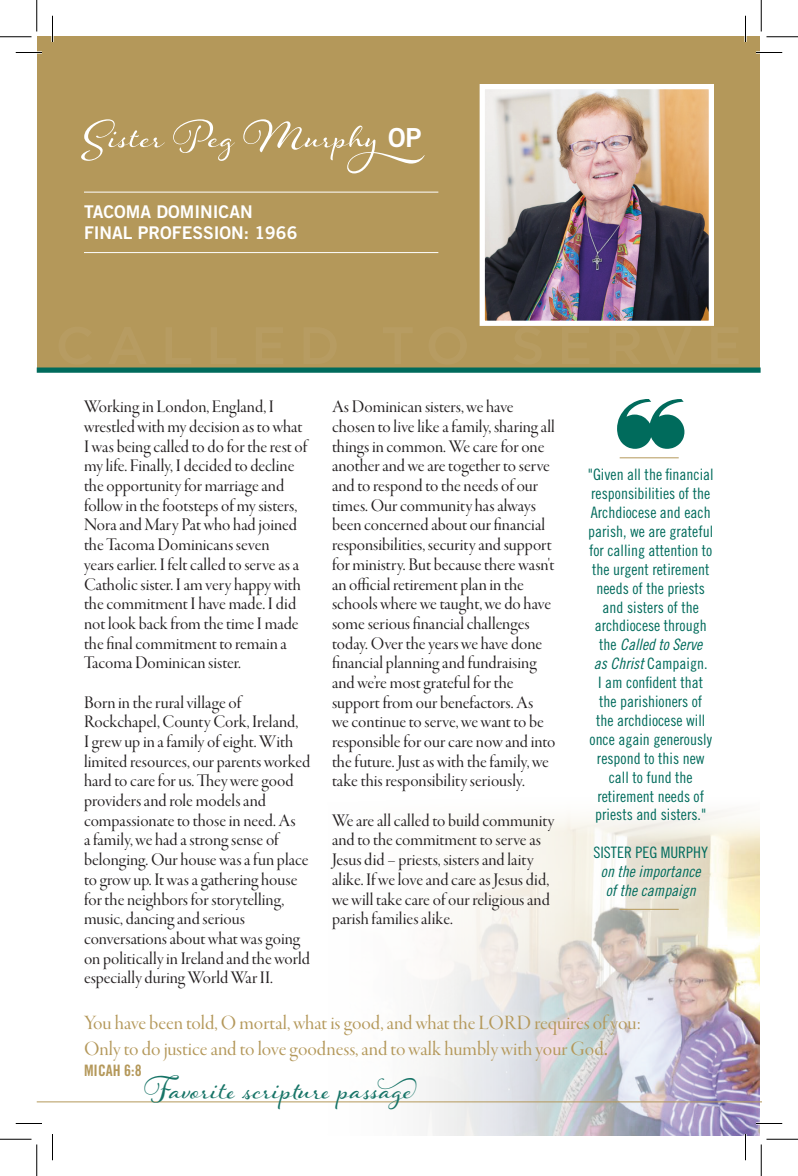
<style>
.page{position:relative;width:798px;height:1176px;background:#fff}
.page>*{position:absolute;margin:0;border:0;box-sizing:border-box;transform-origin:0 0}
.t1{font:52.5px "Hummingbird";color:#fff}
.t2{font:43.75px "Hummingbird";color:#177467}
.t3{font:21px/25.2px "Garamond Premr Pro Disp";color:#b4985a}
.t4{font:18.38px/19.6px "Garamond Premr Pro Disp";color:#231f20}
.t5{font:17.5px "Trade Gothic LT Std Bd 2";color:#fff}
.t6{font:15.75px/18.9px "Trade Gothic LT Std Cn 18";color:#006b5c;text-align:center}
.t7{font:15.75px "Trade Gothic LT Std Cn 18 Obl";color:#006b5c}
.t8{font:15.75px "Trade Gothic LT Std Bd Cn 20";color:#b4985a}
.s1{font-family:"Trade Gothic LT Std Bd 2";font-size:26.25px}
.s2{font-family:"Trade Gothic LT Std Cn 18 Obl"}
.s3{font-family:"Garamond Premr Pro"}
</style>
<div class="page">
<img style="left:239px;top:810px;width:520px;height:326px">
<div style="left:37px;top:37px;width:722px;height:333px;background:#b4985a"></div>
<hr style="left:37px;top:1101px;width:724px;height:1px;background:#b4985a">
<div style="left:74px;top:1004px;width:575px;height:82px;background:#fff;opacity:.75"></div>
<div style="left:37px;top:368px;width:724px;height:5px;background:#006b5c"></div>
<hr style="left:84px;top:192px;width:354px;height:1px;background:#fff">
<hr style="left:84px;top:252px;width:354px;height:1px;background:#fff">
<div style="left:578px;top:388px;width:146px;height:533px;background:#fff;opacity:.75"></div>
<hr style="left:620px;top:457px;width:59px;height:1px;background:#b4985a">
<hr style="left:620px;top:909px;width:59px;height:1px;background:#b4985a">
<svg style="left:617px;top:399px;width:67px;height:50px"></svg>
<img style="left:486px;top:90px;width:222px;height:230px">
<div style="left:480px;top:84px;width:234px;height:242px;border:5px solid #fff"></div>
<hr style="left:16px;top:51px;width:26px;height:3px;background:#fff">
<hr style="left:756px;top:51px;width:26px;height:3px;background:#fff">
<hr style="left:756px;top:1122px;width:26px;height:3px;background:#fff">
<hr style="left:51px;top:16px;width:3px;height:26px;background:#fff">
<hr style="left:744px;top:16px;width:3px;height:26px;background:#fff">
<hr style="left:744px;top:1134px;width:3px;height:26px;background:#fff">
<svg style="left:16px;top:52px;width:26px;height:1px"></svg>
<svg style="left:756px;top:52px;width:26px;height:1px"></svg>
<svg style="left:16px;top:1123px;width:26px;height:1px"></svg>
<svg style="left:756px;top:1123px;width:26px;height:1px"></svg>
<svg style="left:52px;top:16px;width:1px;height:26px"></svg>
<svg style="left:52px;top:1134px;width:1px;height:26px"></svg>
<svg style="left:745px;top:16px;width:1px;height:26px"></svg>
<svg style="left:745px;top:1134px;width:1px;height:26px"></svg>
<hr style="left:0;top:36px;width:32px;height:1px;background:#000">
<hr style="left:766px;top:36px;width:32px;height:1px;background:#000">
<hr style="left:0;top:1139px;width:32px;height:1px;background:#000">
<hr style="left:766px;top:1139px;width:32px;height:1px;background:#000">
<hr style="left:36px;top:0;width:1px;height:32px;background:#000">
<hr style="left:36px;top:1144px;width:1px;height:32px;background:#000">
<hr style="left:761px;top:0;width:1px;height:32px;background:#000">
<hr style="left:761px;top:1144px;width:1px;height:32px;background:#000">
<p class="t1" style="left:84px;top:98px;width:360px">Sister Peg Murphy<span class="s1">OP</span></p>
<p class="t5" style="left:84px;top:201px;width:170px">TACOMA DOMINICAN</p>
<p class="t5" style="left:84px;top:222px;width:215px">FINAL PROFESSION: 1966</p>
<p class="t4" style="left:84px;top:398px;width:225px">Working in London, England, I wrestled with my decision as to what I was being called to do for the rest of my life. Finally, I decided to decline the opportunity for marriage and follow in the footsteps of my sisters, Nora and Mary Pat who had joined the Tacoma Dominicans seven<br>years earlier. I felt called to serve as a Catholic sister. I am very happy with the commitment I have made. I did not look back from the time I made the final commitment to remain a Tacoma Dominican sister.</p>
<p class="t4" style="left:84px;top:693px;width:228px">Born in the rural village of Rockchapel, County Cork, Ireland,<br>I grew up in a family of eight. With limited resources, our parents worked hard to care for us. They were good providers and role models and compassionate to those in need. As<br>a family, we had a strong sense of belonging. Our house was a fun place to grow up. It was a gathering house for the neighbors for storytelling, music, dancing and serious conversations about what was going</p>
<p class="t4" style="left:84px;top:949px;width:228px">on politically in Ireland and the world especially during World War II.</p>
<p class="t4" style="left:332px;top:398px;width:225px">As Dominican sisters, we have chosen to live like a family, sharing all things in common. We care for one another and we are together to serve and to respond to the needs of our times. Our community has always been concerned about our financial responsibilities, security and support for ministry. But because there wasn't an official retirement plan in the schools where we taught, we do have some serious financial challenges today. Over the years we have done financial planning and fundraising and we’re most grateful for the support from our benefactors. As<br>we continue to serve, we want to be responsible for our care now and into the future. Just as with the family, we take this responsibility seriously.</p>
<p class="t4" style="left:332px;top:811px;width:224px">We are all called to build community and to the commitment to serve as Jesus did – priests, sisters and laity alike. If we love and care as Jesus did, we will take care of our religious and parish families alike.</p>
<p class="t6" style="left:588px;top:465px;width:127px">"Given all the financial responsibilities of the<br>Archdiocese and each parish, we are grateful for calling attention to the urgent retirement needs of the priests and sisters of the archdiocese through the <span class="s2">Called to Serve<br>as Christ</span> Campaign.<br>I am confident that the parishioners of<br>the archdiocese will once again generously respond to this new call to fund the retirement needs of priests and sisters."</p>
<p class="t6" style="left:593px;top:843px;width:116px">SISTER PEG MURPHY</p>
<p class="t7" style="left:601px;top:862px;width:101px">on the importance</p>
<p class="t7" style="left:606px;top:881px;width:92px">of the campaign</p>
<p class="t3" style="left:84px;top:1011px;width:559px">You have been told, O mortal, what is good, and what the LORD requires of you:<br>Only to do justice and to love goodness, and to walk humbly with your God<span class="s3">.</span></p>
<p class="t8" style="left:84px;top:1060px;width:59px">MICAH 6:8</p>
<p class="t2" style="left:144px;top:1057px;width:298px">Favorite scripture passage</p>
</div>
